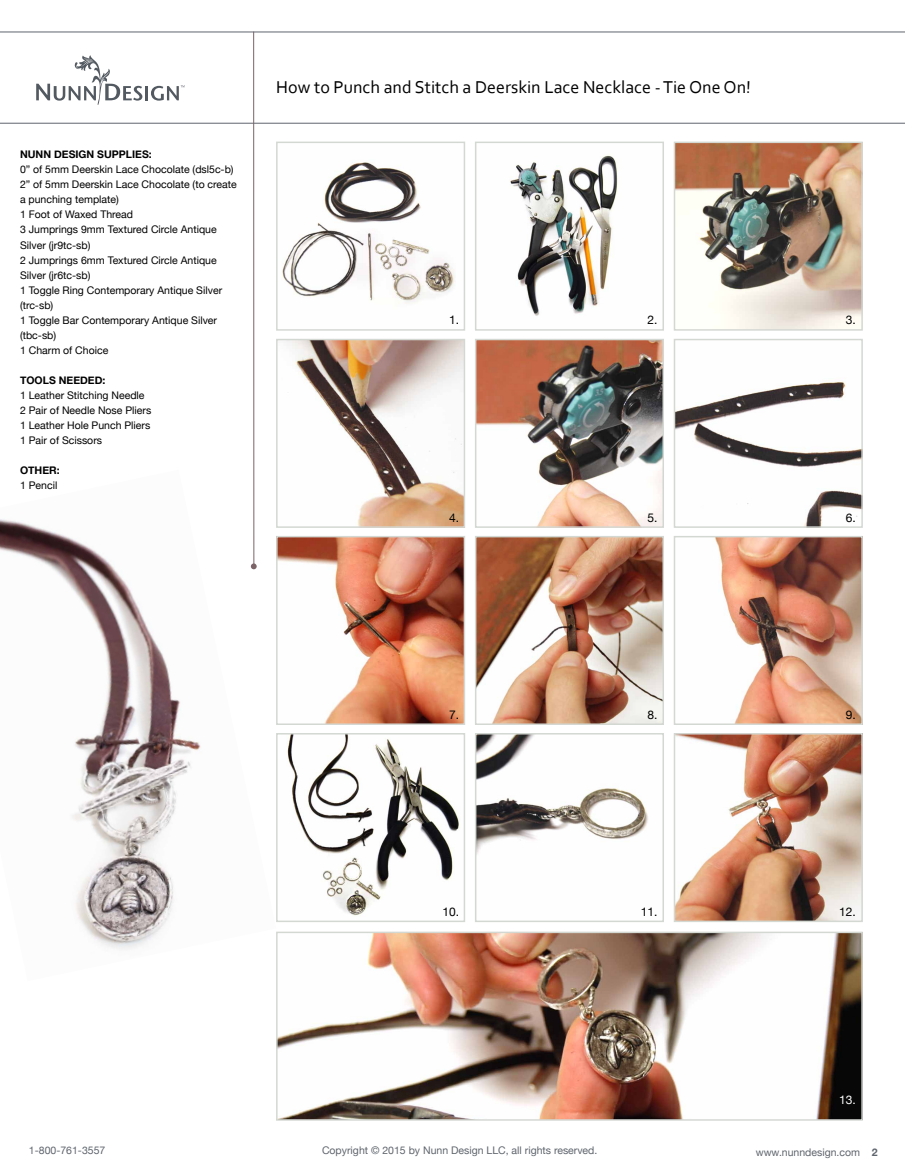
<style>
.page{position:relative;width:905px;height:1175px;background:#fff}
.page>*{position:absolute;margin:0;border:0;box-sizing:border-box;transform-origin:0 0}
.t1{font:18px "Corbel";color:#000}
.t2{font:12px "Helvetica Neue";color:#000}
.t3{font:12px "Helvetica Neue";color:#fff}
.t4{font:10.5px/15px "Helvetica Neue";color:#000}
.t5{font:10.5px "Helvetica Neue";color:#5f656d}
.t6{font:700 10.5px "Helvetica Neue";color:#000}
.s1{font-weight:700}
</style>
<div class="page">
<img style="left:0;top:470px;width:255px;height:480px">
<hr style="left:0;top:32px;width:904px;height:1px;background:#5f656d">
<hr style="left:0;top:123px;width:904px;height:1px;background:#5f656d">
<svg style="left:36px;top:55px;width:106px;height:50px"></svg>
<hr style="left:145px;top:86px;width:3px;height:14px;background:#525960">
<svg style="left:151px;top:85px;width:34px;height:16px"></svg>
<hr style="left:253px;top:32px;width:1px;height:533px;background:#7b6368">
<svg style="left:251px;top:563px;width:6px;height:6px"></svg>
<img style="left:282px;top:162px;width:172px;height:142px">
<div style="left:276px;top:142px;width:189px;height:189px;border:2px solid #d4d8d3"></div>
<img style="left:287px;top:342px;width:175px;height:183px">
<div style="left:276px;top:339px;width:189px;height:189px;border:2px solid #d4d8d3"></div>
<img style="left:279px;top:539px;width:183px;height:183px">
<div style="left:276px;top:536px;width:189px;height:189px;border:2px solid #d4d8d3"></div>
<img style="left:287px;top:736px;width:173px;height:180px">
<div style="left:276px;top:733px;width:189px;height:189px;border:2px solid #d4d8d3"></div>
<img style="left:510px;top:155px;width:108px;height:161px">
<div style="left:475px;top:142px;width:189px;height:189px;border:2px solid #d4d8d3"></div>
<img style="left:478px;top:342px;width:183px;height:183px">
<div style="left:475px;top:339px;width:189px;height:189px;border:2px solid #d4d8d3"></div>
<img style="left:478px;top:539px;width:183px;height:183px">
<div style="left:475px;top:536px;width:189px;height:189px;border:2px solid #d4d8d3"></div>
<img style="left:478px;top:736px;width:170px;height:117px">
<div style="left:475px;top:733px;width:189px;height:189px;border:2px solid #d4d8d3"></div>
<img style="left:676px;top:145px;width:183px;height:183px">
<div style="left:673px;top:142px;width:189px;height:189px;border:2px solid #d4d8d3"></div>
<img style="left:676px;top:381px;width:183px;height:144px">
<div style="left:673px;top:339px;width:189px;height:189px;border:2px solid #d4d8d3"></div>
<img style="left:715px;top:539px;width:144px;height:183px">
<div style="left:673px;top:536px;width:189px;height:189px;border:2px solid #d4d8d3"></div>
<img style="left:676px;top:736px;width:183px;height:183px">
<div style="left:673px;top:733px;width:189px;height:189px;border:2px solid #d4d8d3"></div>
<img style="left:279px;top:934px;width:580px;height:183px">
<div style="left:276px;top:931px;width:586px;height:189px;border:2px solid #d4d8d3"></div>
<p class="t6" style="left:20px;top:148px;width:133px">NUNN DESIGN SUPPLIES:</p>
<p class="t4" style="left:20px;top:162px;width:218px">0” of 5mm Deerskin Lace Chocolate (dsl5c-b)<br>2” of 5mm Deerskin Lace Chocolate (to create a punching template)<br>1 Foot of Waxed Thread<br>3 Jumprings 9mm Textured Circle Antique<br>Silver (jr9tc-sb)<br>2 Jumprings 6mm Textured Circle Antique<br>Silver (jr6tc-sb)<br>1 Toggle Ring Contemporary Antique Silver (trc-sb)<br>1 Toggle Bar Contemporary Antique Silver (tbc-sb)<br>1 Charm of Choice</p>
<p class="t6" style="left:20px;top:373px;width:87px">TOOLS NEEDED:</p>
<p class="t4" style="left:20px;top:387px;width:133px">1 Leather Stitching Needle<br>2 Pair of Needle Nose Pliers<br>1 Leather Hole Punch Pliers<br>1 Pair of Scissors</p>
<p class="t6" style="left:20px;top:463px;width:41px">OTHER:</p>
<p class="t4" style="left:20px;top:477px;width:39px">1 Pencil</p>
<h1 class="t1" style="left:276px;top:76px;width:476px">How to Punch and Stitch a Deerskin Lace Necklace - Tie One On!</h1>
<p class="t2" style="left:449px;top:313px;width:12px">1.</p>
<p class="t2" style="left:449px;top:510px;width:12px">4.</p>
<p class="t2" style="left:647px;top:313px;width:12px">2.</p>
<p class="t2" style="left:647px;top:510px;width:12px">5.</p>
<p class="t2" style="left:449px;top:707px;width:12px">7.</p>
<p class="t2" style="left:442px;top:904px;width:18px">10.</p>
<p class="t2" style="left:647px;top:707px;width:12px">8.</p>
<p class="t2" style="left:640px;top:904px;width:18px">11.</p>
<p class="t2" style="left:845px;top:313px;width:12px">3.</p>
<p class="t2" style="left:845px;top:510px;width:12px">6.</p>
<p class="t2" style="left:845px;top:707px;width:12px">9.</p>
<p class="t2" style="left:839px;top:904px;width:18px">12.</p>
<p class="t3" style="left:839px;top:1092px;width:18px">13.</p>
<p class="t5" style="left:29px;top:1143px;width:78px">1-800-761-3557</p>
<p class="t5" style="left:322px;top:1143px;width:277px">Copyright © 2015 by Nunn Design LLC, all rights reserved.</p>
<p class="t5" style="left:755px;top:1145px;width:123px">www.nunndesign.com <span class="s1">2</span></p>
</div>
